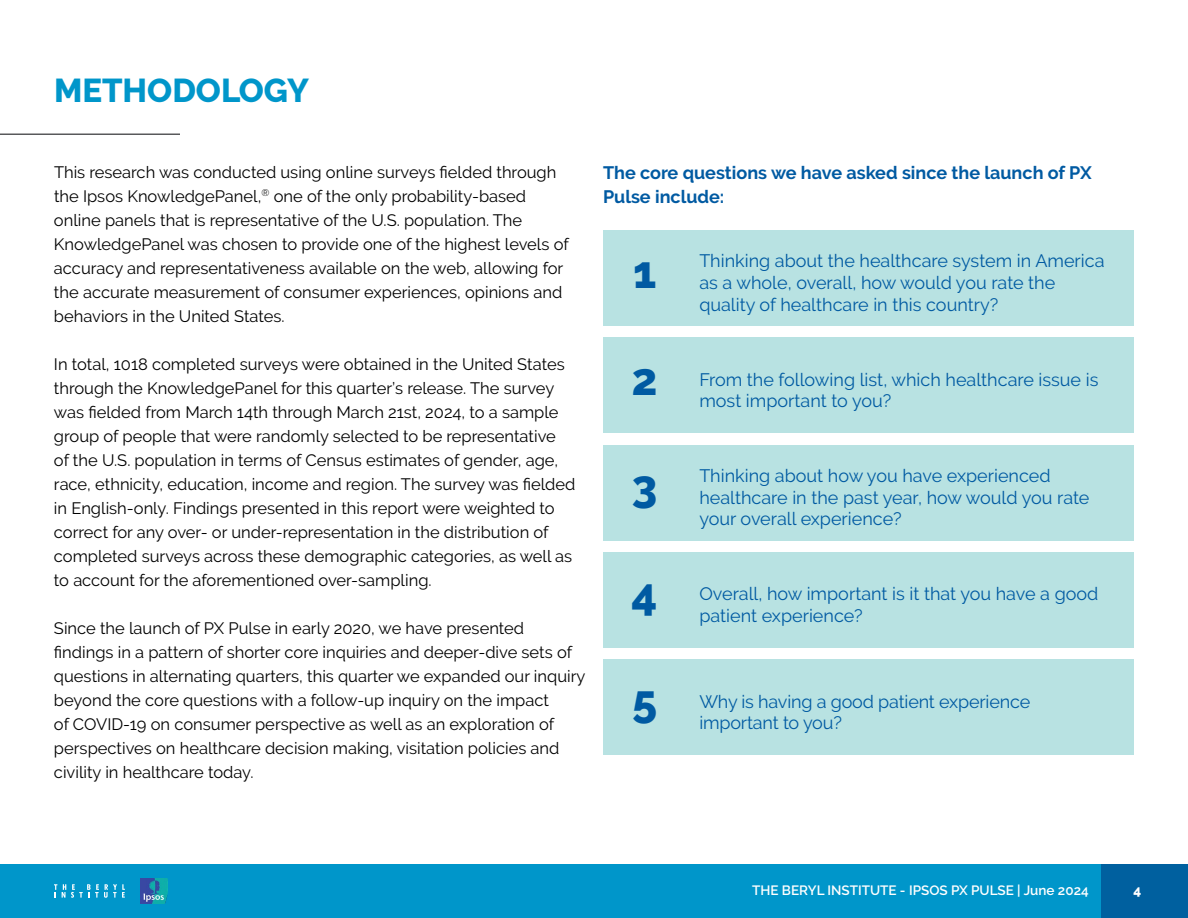
<style>
.page{position:relative;width:1188px;height:918px;background:#fff}
.page>*{position:absolute;margin:0;border:0;box-sizing:border-box;transform-origin:0 0}
.t1{font:800 45px "Raleway";color:#005aa2}
.t2{font:800 33px "Raleway";color:#0096ca}
.t3{font:18px/21.6px "Raleway";color:#005aa2}
.t4{font:700 18px/24px "Raleway";color:#005aa2}
.t5{font:16.5px/24px "Raleway";color:#000}
.t6{font:600 13.5px "Raleway";color:#fff}
.t7{font:800 13.5px "Raleway";color:#fff}
</style>
<div class="page">
<div style="left:0;top:864px;width:1188px;height:54px;background:#0096ca"></div>
<div style="left:1102px;top:864px;width:86px;height:54px;background:#00609f"></div>
<svg style="left:54px;top:884px;width:71px;height:14px"></svg>
<img style="left:141px;top:879px;width:26px;height:24px">
<div style="left:604px;top:230px;width:530px;height:95px;background:#b8e2e2"></div>
<div style="left:604px;top:338px;width:530px;height:95px;background:#b8e2e2"></div>
<div style="left:604px;top:445px;width:530px;height:95px;background:#b8e2e2"></div>
<div style="left:604px;top:552px;width:530px;height:96px;background:#b8e2e2"></div>
<div style="left:604px;top:660px;width:530px;height:95px;background:#b8e2e2"></div>
<hr style="left:0;top:134px;width:180px;height:1px;background:#58595b">
<h2 class="t2" style="left:54px;top:72px;width:257px">METHODOLOGY</h2>
<p class="t5" style="left:54px;top:160px;width:516px">This research was conducted using online surveys fielded through the Ipsos KnowledgePanel,<sup>®</sup> one of the only probability-based online panels that is representative of the U.S. population. The KnowledgePanel was chosen to provide one of the highest levels of accuracy and representativeness available on the web, allowing for the accurate measurement of consumer experiences, opinions and behaviors in the United States.</p>
<p class="t5" style="left:54px;top:352px;width:523px">In total, 1018 completed surveys were obtained in the United States through the KnowledgePanel for this quarter’s release. The survey was fielded from March 14th through March 21st, 2024, to a sample group of people that were randomly selected to be representative<br>of the U.S. population in terms of Census estimates of gender, age, race, ethnicity, education, income and region. The survey was fielded in English-only. Findings presented in this report were weighted to correct for any over- or under-representation in the distribution of completed surveys across these demographic categories, as well as to account for the aforementioned over-sampling.</p>
<p class="t5" style="left:54px;top:616px;width:533px">Since the launch of PX Pulse in early 2020, we have presented findings in a pattern of shorter core inquiries and deeper-dive sets of questions in alternating quarters, this quarter we expanded our inquiry beyond the core questions with a follow-up inquiry on the impact<br>of COVID-19 on consumer perspective as well as an exploration of perspectives on healthcare decision making, visitation policies and civility in healthcare today.</p>
<p class="t4" style="left:603px;top:161px;width:490px">The core questions we have asked since the launch of PX<br>Pulse include:</p>
<h1 class="t1" style="left:633px;top:246px;width:25px">1</h1>
<h1 class="t1" style="left:632px;top:354px;width:28px">2</h1>
<h1 class="t1" style="left:632px;top:461px;width:27px">3</h1>
<h1 class="t1" style="left:632px;top:568px;width:28px">4</h1>
<h1 class="t1" style="left:632px;top:676px;width:27px">5</h1>
<p class="t3" style="left:699px;top:250px;width:407px">Thinking about the healthcare system in America as a whole, overall, how would you rate the quality of healthcare in this country?</p>
<p class="t3" style="left:699px;top:368px;width:401px">From the following list, which healthcare issue is</p>
<p class="t3" style="left:699px;top:390px;width:194px">most important to you?</p>
<p class="t3" style="left:699px;top:465px;width:392px">Thinking about how you have experienced healthcare in the past year, how would you rate your overall experience?</p>
<p class="t3" style="left:699px;top:583px;width:401px">Overall, how important is it that you have a good</p>
<p class="t3" style="left:699px;top:605px;width:165px">patient experience?</p>
<p class="t3" style="left:699px;top:691px;width:332px">Why is having a good patient experience</p>
<p class="t3" style="left:699px;top:712px;width:144px">important to you?</p>
<p class="t6" style="left:752px;top:882px;width:338px">THE BERYL INSTITUTE - IPSOS PX PULSE | June 2024</p>
<p class="t7" style="left:1133px;top:882px;width:9px">4</p>
</div>
